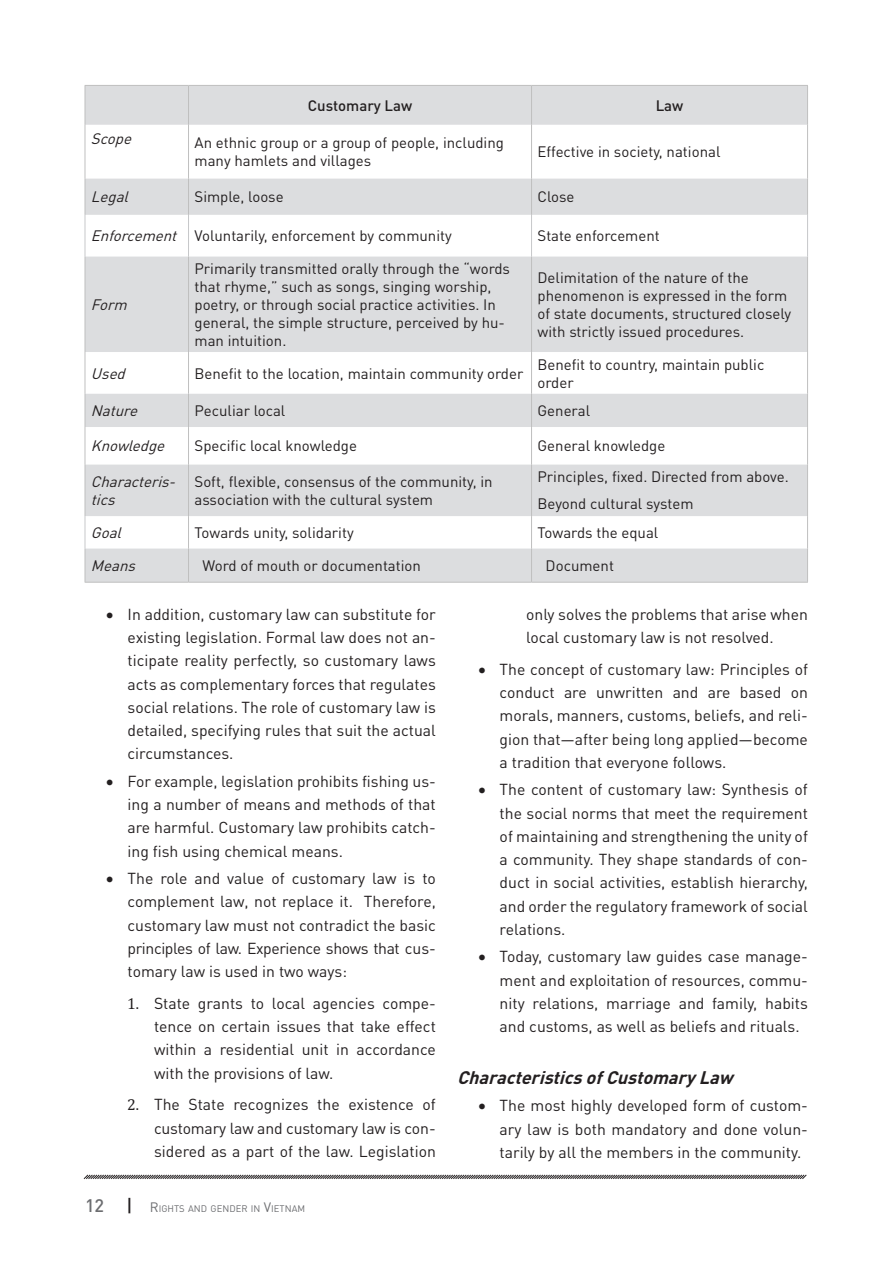
<style>
.page{position:relative;width:893px;height:1263px;background:#fff}
.page>*{position:absolute;margin:0;border:0;box-sizing:border-box;transform-origin:0 0}
.Titulo_3{font:italic 700 18px "DIN Pro";color:#231f20}
.t1{font:15.75px/23.2px "DIN Pro";color:#231f20;text-align:justify}
.t2{font:15px/18px "DIN Pro";color:#231f20}
.t3{font:italic 15px/18px "DIN Pro";color:#231f20}
.t4{font:500 15px "DIN Pro";color:#231f20}
.t5{font:9.45px "DIN Pro";color:#6c6d70}
.s1{font-family:"Cambria"}
.s2{font-weight:500;font-size:18px}
.s3{font-weight:500;font-size:18px;color:#231f20}
.s4{font-size:13.5px}
</style>
<div class="page">
<svg style="left:83px;top:1174px;width:724px;height:5px;background:#939192"></svg>
<div style="left:86px;top:86px;width:721px;height:39px;background:#dcdddf"></div>
<svg style="left:86px;top:179px;width:721px;height:403px;fill:#dcdddf"></svg>
<svg style="left:86px;top:352px;width:721px;height:112px"></svg>
<hr style="left:85px;top:85px;width:104px;height:1px;background:#bfbfbf">
<hr style="left:85px;top:86px;width:1px;height:39px;background:#bfbfbf">
<hr style="left:189px;top:85px;width:342px;height:1px;background:#bfbfbf">
<hr style="left:188px;top:86px;width:1px;height:39px;background:#bfbfbf">
<hr style="left:531px;top:85px;width:277px;height:1px;background:#bfbfbf">
<hr style="left:531px;top:86px;width:1px;height:39px;background:#bfbfbf">
<hr style="left:807px;top:86px;width:1px;height:39px;background:#bfbfbf">
<hr style="left:85px;top:125px;width:1px;height:54px;background:#bfbfbf">
<hr style="left:188px;top:125px;width:1px;height:54px;background:#bfbfbf">
<hr style="left:531px;top:125px;width:1px;height:54px;background:#bfbfbf">
<hr style="left:807px;top:125px;width:1px;height:54px;background:#bfbfbf">
<hr style="left:85px;top:179px;width:1px;height:36px;background:#bfbfbf">
<hr style="left:188px;top:179px;width:1px;height:36px;background:#bfbfbf">
<hr style="left:531px;top:179px;width:1px;height:36px;background:#bfbfbf">
<hr style="left:807px;top:179px;width:1px;height:36px;background:#bfbfbf">
<hr style="left:85px;top:257px;width:1px;height:95px;background:#bfbfbf">
<hr style="left:188px;top:257px;width:1px;height:95px;background:#bfbfbf">
<hr style="left:531px;top:257px;width:1px;height:95px;background:#bfbfbf">
<hr style="left:807px;top:257px;width:1px;height:95px;background:#bfbfbf">
<hr style="left:85px;top:352px;width:1px;height:41px;background:#bfbfbf">
<hr style="left:188px;top:352px;width:1px;height:41px;background:#bfbfbf">
<hr style="left:531px;top:352px;width:1px;height:41px;background:#bfbfbf">
<hr style="left:807px;top:352px;width:1px;height:41px;background:#bfbfbf">
<hr style="left:85px;top:393px;width:1px;height:34px;background:#bfbfbf">
<hr style="left:188px;top:393px;width:1px;height:34px;background:#bfbfbf">
<hr style="left:531px;top:393px;width:1px;height:34px;background:#bfbfbf">
<hr style="left:807px;top:393px;width:1px;height:34px;background:#bfbfbf">
<hr style="left:85px;top:427px;width:1px;height:37px;background:#bfbfbf">
<hr style="left:188px;top:427px;width:1px;height:37px;background:#bfbfbf">
<hr style="left:531px;top:427px;width:1px;height:37px;background:#bfbfbf">
<hr style="left:807px;top:427px;width:1px;height:37px;background:#bfbfbf">
<hr style="left:85px;top:464px;width:1px;height:52px;background:#bfbfbf">
<hr style="left:188px;top:464px;width:1px;height:52px;background:#bfbfbf">
<hr style="left:531px;top:464px;width:1px;height:52px;background:#bfbfbf">
<hr style="left:807px;top:464px;width:1px;height:52px;background:#bfbfbf">
<hr style="left:188px;top:516px;width:1px;height:32px;background:#bfbfbf">
<hr style="left:531px;top:516px;width:1px;height:32px;background:#bfbfbf">
<hr style="left:807px;top:516px;width:1px;height:32px;background:#bfbfbf">
<hr style="left:85px;top:548px;width:1px;height:34px;background:#bfbfbf">
<hr style="left:188px;top:548px;width:1px;height:34px;background:#bfbfbf">
<hr style="left:531px;top:548px;width:1px;height:34px;background:#bfbfbf">
<hr style="left:807px;top:548px;width:1px;height:34px;background:#bfbfbf">
<hr style="left:85px;top:582px;width:104px;height:1px;background:#bfbfbf">
<hr style="left:189px;top:582px;width:342px;height:1px;background:#bfbfbf">
<hr style="left:531px;top:582px;width:277px;height:1px;background:#bfbfbf">
<hr style="left:85px;top:215px;width:1px;height:42px;background:#c7c8ca">
<hr style="left:188px;top:215px;width:1px;height:42px;background:#c7c8ca">
<hr style="left:531px;top:215px;width:1px;height:42px;background:#c7c8ca">
<hr style="left:807px;top:215px;width:1px;height:42px;background:#c7c8ca">
<hr style="left:85px;top:516px;width:1px;height:32px;background:#c7c8ca">
<p class="t4" style="left:308px;top:95px;width:106px">Customary Law</p>
<p class="t4" style="left:656px;top:95px;width:29px">Law</p>
<p class="t3" style="left:91px;top:129px;width:47px">Scope</p>
<p class="t2" style="left:195px;top:133px;width:311px">An ethnic group or a group of people, including many hamlets and villages</p>
<p class="t2" style="left:537px;top:142px;width:184px">Effective in society, national</p>
<p class="t3" style="left:91px;top:187px;width:44px">Legal</p>
<p class="t2" style="left:195px;top:187px;width:91px">Simple, loose</p>
<p class="t2" style="left:537px;top:187px;width:39px">Close</p>
<p class="t3" style="left:91px;top:226px;width:92px">Enforcement</p>
<p class="t2" style="left:195px;top:226px;width:259px">Voluntarily, enforcement by community</p>
<p class="t2" style="left:537px;top:226px;width:124px">State enforcement</p>
<p class="t3" style="left:91px;top:295px;width:42px">Form</p>
<p class="t2" style="left:195px;top:259px;width:317px">Primarily transmitted orally through the “words that rhyme,” such as songs, singing worship, poetry, or through social practice activities. In general, the simple structure, perceived by hu&shy;man intuition.</p>
<p class="t2" style="left:537px;top:268px;width:213px">Delimitation of the nature of the</p>
<p class="t2" style="left:537px;top:286px;width:255px">phenomenon is expressed in the form of state documents, structured closely with strictly issued procedures.</p>
<p class="t3" style="left:91px;top:363px;width:40px">Used</p>
<p class="t2" style="left:195px;top:363px;width:330px">Benefit to the location, maintain community order</p>
<p class="t2" style="left:537px;top:354px;width:228px">Benefit to country, maintain public order</p>
<p class="t3" style="left:91px;top:401px;width:53px">Nature</p>
<p class="t2" style="left:195px;top:401px;width:92px">Peculiar local</p>
<p class="t2" style="left:537px;top:401px;width:54px">General</p>
<p class="t3" style="left:91px;top:436px;width:80px">Knowledge</p>
<p class="t2" style="left:195px;top:436px;width:164px">Specific local knowledge</p>
<p class="t2" style="left:537px;top:436px;width:129px">General knowledge</p>
<p class="t3" style="left:91px;top:472px;width:91px">Characteris&shy;tics</p>
<p class="t2" style="left:195px;top:472px;width:300px">Soft, flexible, consensus of the community, in association with the cultural system</p>
<p class="t2" style="left:537px;top:467px;width:253px">Principles, fixed. Directed from above.</p>
<p class="t2" style="left:537px;top:494px;width:157px">Beyond cultural system</p>
<p class="t3" style="left:91px;top:523px;width:37px">Goal</p>
<p class="t2" style="left:195px;top:523px;width:161px">Towards unity, solidarity</p>
<p class="t2" style="left:537px;top:523px;width:122px">Towards the equal</p>
<p class="t3" style="left:91px;top:556px;width:51px">Means</p>
<p class="t2" style="left:203px;top:556px;width:220px">Word of mouth or documentation</p>
<p class="t2" style="left:546px;top:556px;width:70px">Document</p>
<p class="t1" style="left:526px;top:602px;width:283px">only solves the problems that arise when local customary law is not resolved.</p>
<p class="t1" style="left:500px;top:657px;width:310px;text-indent:-21px">• The concept of customary law: Principles of conduct are unwritten and are based on morals, manners, customs, beliefs, and reli&shy;gion that—after being long applied—become a tradition that everyone follows.</p>
<p class="t1" style="left:500px;top:777px;width:310px;text-indent:-21px">• The content of customary law: Synthesis of the social norms that meet the requirement of maintaining and strengthening the unity of a community. They shape standards of con&shy;duct in social activities, establish hierarchy, and order the regulatory framework of social relations.</p>
<p class="t1" style="left:500px;top:944px;width:310px;text-indent:-21px">• Today, customary law guides case manage&shy;ment and exploitation of resources, commu&shy;nity relations, marriage and family, habits and customs, as well as beliefs and rituals.</p>
<p class="Titulo_3" style="left:457px;top:1065px;width:283px">CharacteristicsofCustomaryLaw</p>
<p class="t1" style="left:500px;top:1093px;width:310px;text-indent:-21px">• The most highly developed form of custom&shy;ary law is both mandatory and done volun&shy;tarily by all the members in the community.</p>
<p class="t1" style="left:128px;top:602px;width:310px;text-indent:-21px">• In addition, customary law can substitute for existing legislation. Formal law does not an&shy;ticipate reality perfectly, so customary laws acts as complementary forces that regulates social relations. The role of customary law is detailed, specifying rules that suit the actual circumstances.</p>
<p class="t1" style="left:128px;top:769px;width:310px;text-indent:-21px">• For example, legislation prohibits fishing us&shy;ing a number of means and methods of that are harmful. Customary law prohibits catch&shy;ing fish using chemical means.</p>
<p class="t1" style="left:128px;top:866px;width:310px;text-indent:-21px">• The role and value of customary law is to complement law, not replace it. Therefore, customary law must not contradict the basic principles of law. Experience shows that cus&shy;tomary law is used in two ways:</p>
<p class="t1" style="left:154px;top:991px;width:283px;text-indent:-27px"><span class="s1">1.</span> State grants to local agencies compe&shy;tence on certain issues that take effect within a residential unit in accordance with the provisions of law.</p>
<p class="t1" style="left:154px;top:1092px;width:283px;text-indent:-27px"><span class="s1">2.</span> The State recognizes the existence of customary law and customary law is con&shy;sidered as a part of the law. Legislation</p>
<p class="t5" style="left:85px;top:1202px;width:222px"><span class="s2">12</span> <span class="s3">|</span> <span class="s4">R</span>IGHTS AND GENDER IN <span class="s4">V</span>IETNAM</p>
</div>
